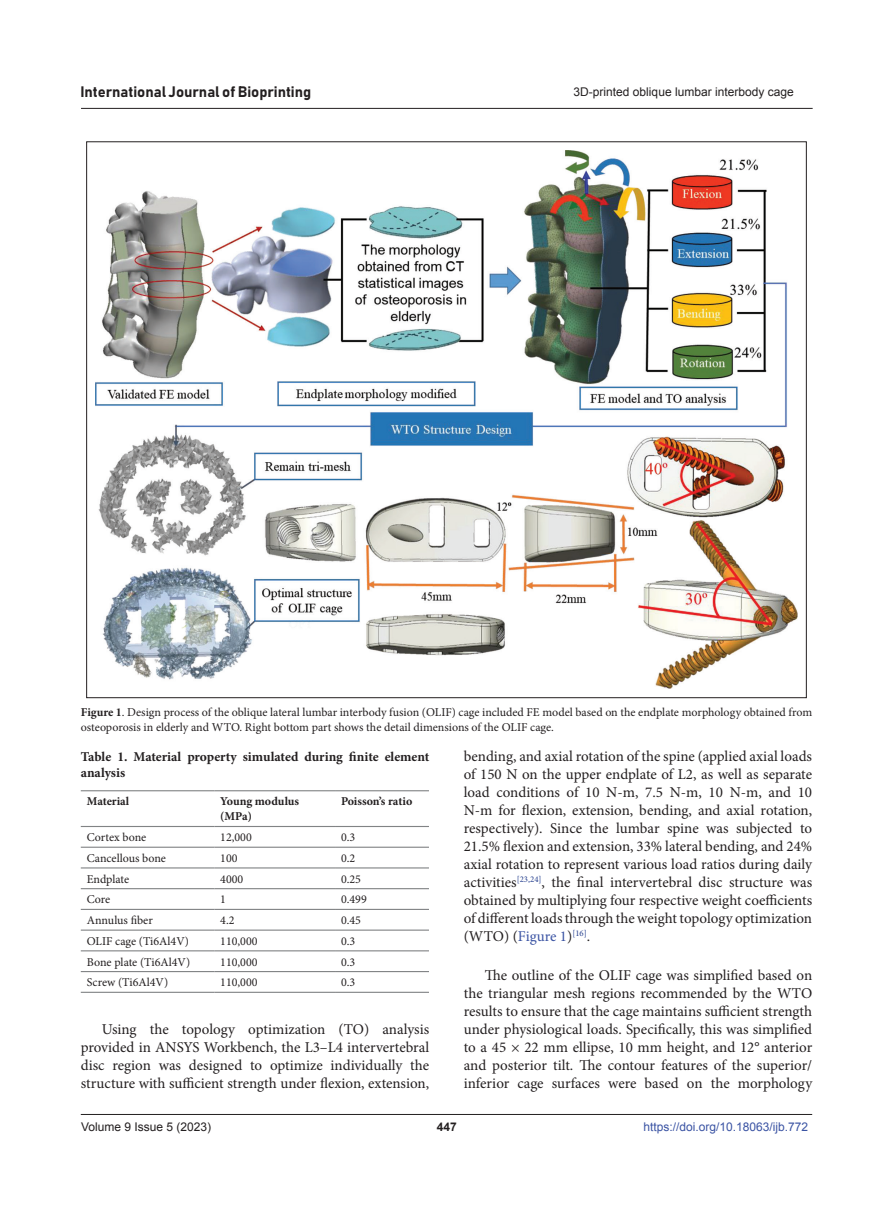
<style>
.page{position:relative;width:893px;height:1212px;background:#fff}
.page>*{position:absolute;margin:0;border:0;box-sizing:border-box;transform-origin:0 0}
.body_text{font:15px/18px "Minion Pro";color:#231f20;text-align:justify}
.t1{font:15px "Bahnschrift";color:#231f20}
.TCaption{font:700 13.5px/16.5px "Minion Pro";letter-spacing:-.005em;color:#231f20}
.figLends{font:12px/15px "Minion Pro";color:#231f20}
.tbody{font:12px "Minion Pro";color:#231f20}
.t2{font:12px "Arial";color:#231f20}
.thead{font:700 12px "Minion Pro";letter-spacing:-.005em;color:#231f20}
.t3{font:12px "Arial";color:#3a53a3}
.t4{font:700 12px "Arial";color:#231f20}
.s1{font-weight:700}
.s2{color:#3a53a3}
</style>
<div class="page">
<hr style="left:81px;top:1114px;width:731px;height:1px;background:#231f20">
<hr style="left:81px;top:108px;width:732px;height:1px;background:#231f20">
<img style="left:96px;top:151px;width:701px;height:538px">
<hr style="left:81px;top:790px;width:133px;height:1px;background:#818385">
<hr style="left:214px;top:790px;width:121px;height:1px;background:#818385">
<hr style="left:335px;top:790px;width:94px;height:1px;background:#818385">
<hr style="left:81px;top:826px;width:133px;height:1px;background:#818385">
<hr style="left:214px;top:826px;width:121px;height:1px;background:#818385">
<hr style="left:335px;top:826px;width:94px;height:1px;background:#818385">
<hr style="left:81px;top:847px;width:133px;height:1px;background:#818385">
<hr style="left:214px;top:847px;width:121px;height:1px;background:#818385">
<hr style="left:335px;top:847px;width:94px;height:1px;background:#818385">
<hr style="left:81px;top:867px;width:133px;height:1px;background:#818385">
<hr style="left:214px;top:867px;width:121px;height:1px;background:#818385">
<hr style="left:335px;top:867px;width:94px;height:1px;background:#818385">
<hr style="left:81px;top:888px;width:133px;height:1px;background:#818385">
<hr style="left:214px;top:888px;width:121px;height:1px;background:#818385">
<hr style="left:335px;top:888px;width:94px;height:1px;background:#818385">
<hr style="left:81px;top:909px;width:133px;height:1px;background:#818385">
<hr style="left:214px;top:909px;width:121px;height:1px;background:#818385">
<hr style="left:335px;top:909px;width:94px;height:1px;background:#818385">
<hr style="left:81px;top:929px;width:133px;height:2px;background:#818385">
<hr style="left:214px;top:929px;width:121px;height:2px;background:#818385">
<hr style="left:335px;top:929px;width:94px;height:2px;background:#818385">
<hr style="left:81px;top:950px;width:133px;height:1px;background:#818385">
<hr style="left:214px;top:950px;width:121px;height:1px;background:#818385">
<hr style="left:335px;top:950px;width:94px;height:1px;background:#818385">
<hr style="left:81px;top:971px;width:133px;height:1px;background:#818385">
<hr style="left:214px;top:971px;width:121px;height:1px;background:#818385">
<hr style="left:335px;top:971px;width:94px;height:1px;background:#818385">
<hr style="left:81px;top:992px;width:133px;height:1px;background:#818385">
<hr style="left:214px;top:992px;width:121px;height:1px;background:#818385">
<hr style="left:335px;top:992px;width:94px;height:1px;background:#818385">
<p class="t1" style="left:80px;top:83px;width:232px">International Journal of Bioprinting</p>
<p class="t2" style="left:574px;top:84px;width:222px">3D-printed oblique lumbar interbody cage</p>
<p class="figLends" style="left:81px;top:704px;width:733px"><span class="s1">Figure 1</span>. Design process of the oblique lateral lumbar interbody fusion (OLIF) cage included FE model based on the endplate morphology obtained from osteoporosis in elderly and WTO. Right bottom part shows the detail dimensions of the OLIF cage.</p>
<p class="TCaption" style="left:81px;top:748px;width:350px">Table 1. Material property simulated during finite element analysis</p>
<p class="thead" style="left:87px;top:793px;width:44px">Material</p>
<p class="thead" style="left:220px;top:793px;width:80px">Young modulus</p>
<p class="thead" style="left:220px;top:808px;width:33px">(MPa)</p>
<p class="body_text" style="left:464px;top:747px;width:350px">bending, and axial rotation of the spine (applied axial loads of 150 N on the upper endplate of L2, as well as separate load conditions of 10 N-m, 7.5 N-m, 10 N-m, and 10<br>N-m for flexion, extension, bending, and axial rotation, respectively). Since the lumbar spine was subjected to 21.5% flexion and extension, 33% lateral bending, and 24% axial rotation to represent various load ratios during daily activities<sup>[23,24]</sup>, the final intervertebral disc structure was obtained by multiplying four respective weight coefficients of different loads through the weight topology optimization (WTO) (<span class="s2">Figure 1</span>)<sup>[16]</sup>.</p>
<p class="body_text" style="left:464px;top:966px;width:350px;text-indent:21px">The outline of the OLIF cage was simplified based on the triangular mesh regions recommended by the WTO results to ensure that the cage maintains sufficient strength under physiological loads. Specifically, this was simplified to a 45 × 22 mm ellipse, 10 mm height, and 12° anterior and posterior tilt. The contour features of the superior/ inferior cage surfaces were based on the morphology</p>
<p class="thead" style="left:341px;top:793px;width:73px">Poisson’s ratio</p>
<p class="tbody" style="left:87px;top:829px;width:61px">Cortex bone</p>
<p class="tbody" style="left:220px;top:829px;width:33px">12,000</p>
<p class="tbody" style="left:341px;top:829px;width:16px">0.3</p>
<p class="tbody" style="left:87px;top:850px;width:81px">Cancellous bone</p>
<p class="tbody" style="left:220px;top:850px;width:19px">100</p>
<p class="tbody" style="left:341px;top:850px;width:16px">0.2</p>
<p class="tbody" style="left:87px;top:871px;width:44px">Endplate</p>
<p class="tbody" style="left:220px;top:871px;width:25px">4000</p>
<p class="tbody" style="left:341px;top:871px;width:22px">0.25</p>
<p class="tbody" style="left:87px;top:891px;width:25px">Core</p>
<p class="tbody" style="left:220px;top:891px;width:7px">1</p>
<p class="tbody" style="left:341px;top:891px;width:27px">0.499</p>
<p class="tbody" style="left:87px;top:912px;width:68px">Annulus fiber</p>
<p class="tbody" style="left:220px;top:912px;width:16px">4.2</p>
<p class="tbody" style="left:341px;top:912px;width:22px">0.45</p>
<p class="tbody" style="left:87px;top:933px;width:104px">OLIF cage (Ti6Al4V)</p>
<p class="tbody" style="left:220px;top:933px;width:39px">110,000</p>
<p class="tbody" style="left:341px;top:933px;width:16px">0.3</p>
<p class="tbody" style="left:87px;top:954px;width:105px">Bone plate (Ti6Al4V)</p>
<p class="tbody" style="left:220px;top:954px;width:39px">110,000</p>
<p class="tbody" style="left:341px;top:954px;width:16px">0.3</p>
<p class="tbody" style="left:87px;top:974px;width:83px">Screw (Ti6Al4V)</p>
<p class="tbody" style="left:220px;top:974px;width:39px">110,000</p>
<p class="tbody" style="left:341px;top:974px;width:16px">0.3</p>
<p class="body_text" style="left:81px;top:1020px;width:350px;text-indent:21px">Using the topology optimization (TO) analysis provided in ANSYS Workbench, the L3–L4 intervertebral disc region was designed to optimize individually the structure with sufficient strength under flexion, extension,</p>
<p class="t2" style="left:81px;top:1119px;width:132px">Volume 9 Issue 5 (2023)</p>
<p class="t4" style="left:437px;top:1119px;width:22px">447</p>
<p class="t3" style="left:643px;top:1119px;width:166px">https://doi.org/10.18063/ijb.772</p>
</div>
